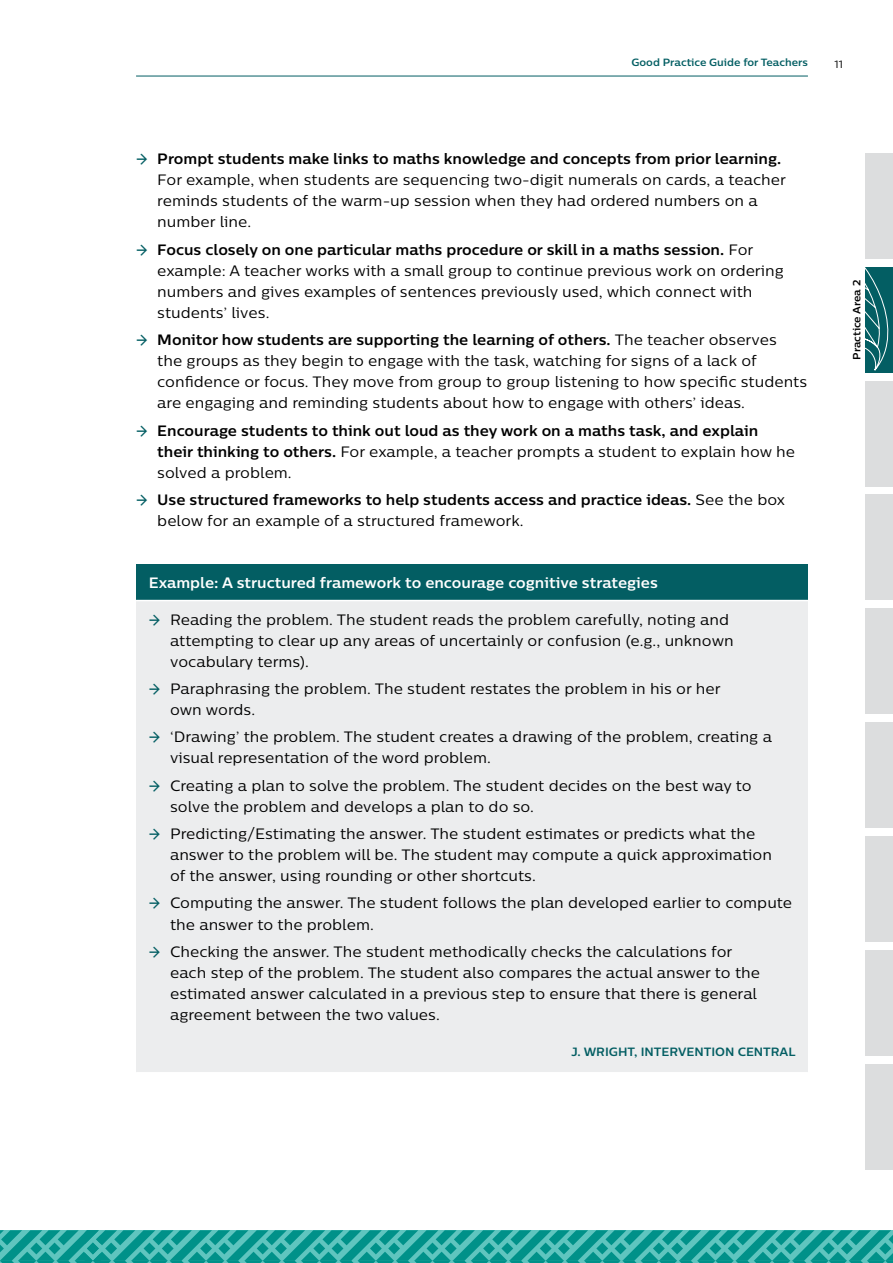
<style>
.page{position:relative;width:893px;height:1263px;background:#fff}
.page>*{position:absolute;margin:0;border:0;box-sizing:border-box;transform-origin:0 0}
.t1{font:15px/21px "Centrale Sans";color:#000}
.t2{font:700 15px/21px "Centrale Sans";color:#000}
.Body_copy{font:700 15px "Centrale Sans";color:#fff}
.Body_copy-2{font:700 12px "Centrale Sans";color:#035e63}
.t3{font:700 10.5px "Centrale Sans";color:#035e63}
.t4{font:700 10.5px "Centrale Sans";color:#000}
.t5{font:10.5px "Centrale Sans";color:#000}
.s1{font-weight:500;color:#035e63}
.s2{font-weight:700}
.s3{font-weight:400}
</style>
<div class="page">
<hr style="left:136px;top:76px;width:672px;height:1px;background:#035e63">
<svg style="left:0;top:1230px;width:893px;height:33px"></svg>
<div style="left:865px;top:153px;width:28px;height:106px;background:#dcddde"></div>
<svg style="left:865px;top:268px;width:28px;height:105px"></svg>
<div style="left:865px;top:381px;width:28px;height:105px;background:#dcddde"></div>
<div style="left:865px;top:495px;width:28px;height:105px;background:#dcddde"></div>
<div style="left:865px;top:608px;width:28px;height:106px;background:#dcddde"></div>
<div style="left:865px;top:722px;width:28px;height:106px;background:#dcddde"></div>
<div style="left:865px;top:836px;width:28px;height:106px;background:#dcddde"></div>
<div style="left:865px;top:950px;width:28px;height:105px;background:#dcddde"></div>
<div style="left:865px;top:1064px;width:28px;height:105px;background:#dcddde"></div>
<div style="left:136px;top:564px;width:672px;height:36px;background:#035e63"></div>
<div style="left:136px;top:600px;width:672px;height:473px;background:#ecedee"></div>
<hr style="left:136px;top:600px;width:672px;height:1px;background:#fff">
<hr style="left:136px;top:1072px;width:672px;height:1px;background:#fff">
<p class="t3" style="left:632px;top:56px;width:178px">Good Practice Guide for Teachers</p>
<p class="t5" style="left:835px;top:57px;width:10px">11</p>
<p class="t1" style="left:157px;top:148px;width:630px;text-indent:-21px"><span class="s1">→</span> <span class="s2">Prompt students make links to maths knowledge and concepts from prior learning.<br></span>For example, when students are sequencing two-digit numerals on cards, a teacher reminds students of the warm-up session when they had ordered numbers on a number line.</p>
<p class="t1" style="left:157px;top:239px;width:628px;text-indent:-21px"><span class="s1">→</span> <span class="s2">Focus closely on one particular maths procedure or skill in a maths session.</span> For example: A teacher works with a small group to continue previous work on ordering numbers and gives examples of sentences previously used, which connect with students’ lives.</p>
<p class="t1" style="left:157px;top:329px;width:651px;text-indent:-21px"><span class="s1">→</span> <span class="s2">Monitor how students are supporting the learning of others.</span> The teacher observes<br>the groups as they begin to engage with the task, watching for signs of a lack of confidence or focus. They move from group to group listening to how specific students are engaging and reminding students about how to engage with others’ ideas.</p>
<p class="t2" style="left:157px;top:419px;width:639px;text-indent:-21px"><span class="s1">→</span> Encourage students to think out loud as they work on a maths task, and explain their thinking to others. <span class="s3">For example, a teacher prompts a student to explain how he solved a problem.</span></p>
<p class="t2" style="left:157px;top:489px;width:629px;text-indent:-21px"><span class="s1">→</span> Use structured frameworks to help students access and practice ideas. <span class="s3">See the box below for an example of a structured framework.</span></p>
<p class="Body_copy" style="left:149px;top:573px;width:511px">Example: A structured framework to encourage cognitive strategies</p>
<p class="t1" style="left:170px;top:608px;width:565px;text-indent:-21px"><span class="s1">→</span> Reading the problem. The student reads the problem carefully, noting and attempting to clear up any areas of uncertainly or confusion (e.g., unknown vocabulary terms).</p>
<p class="t1" style="left:170px;top:678px;width:552px;text-indent:-21px"><span class="s1">→</span> Paraphrasing the problem. The student restates the problem in his or her own words.</p>
<p class="t1" style="left:170px;top:726px;width:603px;text-indent:-21px"><span class="s1">→</span> ‘Drawing’ the problem. The student creates a drawing of the problem, creating a visual representation of the word problem.</p>
<p class="t1" style="left:170px;top:775px;width:583px;text-indent:-21px"><span class="s1">→</span> Creating a plan to solve the problem. The student decides on the best way to solve the problem and develops a plan to do so.</p>
<p class="t1" style="left:170px;top:823px;width:603px;text-indent:-21px"><span class="s1">→</span> Predicting/Estimating the answer. The student estimates or predicts what the answer to the problem will be. The student may compute a quick approximation of the answer, using rounding or other shortcuts.</p>
<p class="t1" style="left:170px;top:892px;width:624px;text-indent:-21px"><span class="s1">→</span> Computing the answer. The student follows the plan developed earlier to compute the answer to the problem.</p>
<p class="t1" style="left:170px;top:941px;width:591px;text-indent:-21px"><span class="s1">→</span> Checking the answer. The student methodically checks the calculations for each step of the problem. The student also compares the actual answer to the estimated answer calculated in a previous step to ensure that there is general agreement between the two values.</p>
<p class="Body_copy-2" style="left:571px;top:1044px;width:226px">J. WRIGHT, INTERVENTION CENTRAL</p>
<p class="t4" style="left:850px;top:360px;width:82px;rotate:-90deg">Practice Area 2</p>
</div>
